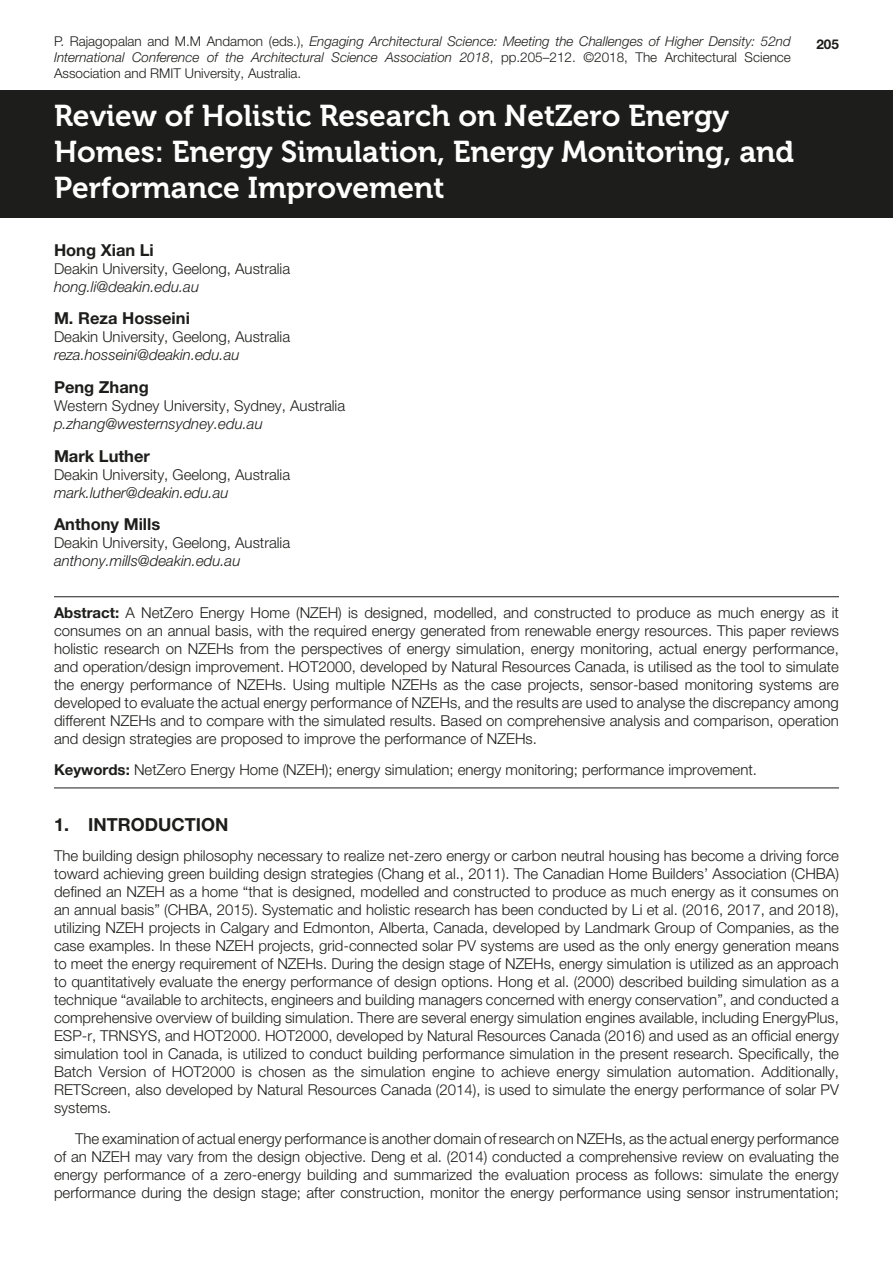
<style>
.page{position:relative;width:893px;height:1263px;background:#fff}
.page>*{position:absolute;margin:0;border:0;box-sizing:border-box;transform-origin:0 0}
._1_Body_Heading{font:30px/36px "Museo 700";color:#fff}
.t1{font:700 18px "Helvetica Neue LT Pro";color:#1d1d1b}
._2_Author_Name{font:700 16.5px "Helvetica Neue LT Pro";color:#1d1d1b}
._9_Paper_First_Parag{font:300 15px/18px "Helvetica Neue LT Pro";color:#1d1d1b;text-align:justify}
._5_Abstract{font:300 15px/18px "Helvetica Neue LT Pro";color:#1d1d1b;text-align:justify}
._10_Paper_Main_Body{font:300 15px/18px "Helvetica Neue LT Pro";color:#1d1d1b;text-align:justify}
._3_Author_Org{font:300 15px "Helvetica Neue LT Pro";color:#1d1d1b}
._4_Author_Email{font:italic 300 15px "Helvetica Neue LT Pro";color:#1d1d1b}
._6_Abstract_keywords{font:300 15px "Helvetica Neue LT Pro";color:#1d1d1b}
.A_Caption{font:italic 300 13.5px/16.2px "Helvetica Neue LT Pro";color:#1d1d1b;text-align:justify}
.t2{font:700 13.5px "Helvetica Neue LT Pro";color:#1d1d1b}
.s1{font-style:normal}
.s2{font-weight:700}
</style>
<div class="page">
<div style="left:0;top:91px;width:893px;height:127px;background:#1d1d1b"></div>
<hr style="left:54px;top:596px;width:785px;height:1px;background:#1d1d1b">
<hr style="left:54px;top:788px;width:785px;height:1px;background:#1d1d1b">
<p class="A_Caption" style="left:54px;top:33px;width:738px"><span class="s1">P. Rajagopalan and M.M Andamon (eds.),</span> Engaging Architectural Science: Meeting the Challenges of Higher Density: 52nd International Conference of the Architectural Science Association 2018<span class="s1">, pp.205–212. ©2018, The Architectural Science Association and RMIT University, Australia.</span></p>
<p class="_1_Body_Heading" style="left:54px;top:98px;width:742px">Review of Holistic Research on NetZero Energy<br>Homes: Energy Simulation, Energy Monitoring, and<br>Performance Improvement</p>
<p class="t2" style="left:816px;top:36px;width:24px">205</p>
<p class="_2_Author_Name" style="left:54px;top:240px;width:101px">Hong Xian Li</p>
<p class="_3_Author_Org" style="left:54px;top:259px;width:238px">Deakin University, Geelong, Australia</p>
<p class="_4_Author_Email" style="left:54px;top:278px;width:147px">hong.li@deakin.edu.au</p>
<p class="_2_Author_Name" style="left:54px;top:308px;width:137px">M. Reza Hosseini</p>
<p class="_3_Author_Org" style="left:54px;top:328px;width:238px">Deakin University, Geelong, Australia</p>
<p class="_4_Author_Email" style="left:54px;top:346px;width:187px">reza.hosseini@deakin.edu.au</p>
<p class="_2_Author_Name" style="left:54px;top:377px;width:96px">Peng Zhang</p>
<p class="_3_Author_Org" style="left:54px;top:396px;width:293px">Western Sydney University, Sydney, Australia</p>
<p class="_4_Author_Email" style="left:54px;top:415px;width:210px">p.zhang@westernsydney.edu.au</p>
<p class="_2_Author_Name" style="left:54px;top:445px;width:97px">Mark Luther</p>
<p class="_3_Author_Org" style="left:54px;top:465px;width:238px">Deakin University, Geelong, Australia</p>
<p class="_4_Author_Email" style="left:54px;top:483px;width:176px">mark.luther@deakin.edu.au</p>
<p class="_2_Author_Name" style="left:54px;top:514px;width:108px">Anthony Mills</p>
<p class="_3_Author_Org" style="left:54px;top:534px;width:238px">Deakin University, Geelong, Australia</p>
<p class="_4_Author_Email" style="left:54px;top:552px;width:188px">anthony.mills@deakin.edu.au</p>
<p class="_5_Abstract" style="left:54px;top:603px;width:786px"><span class="s2">Abstract:</span> A NetZero Energy Home (NZEH) is designed, modelled, and constructed to produce as much energy as it consumes on an annual basis, with the required energy generated from renewable energy resources. This paper reviews holistic research on NZEHs from the perspectives of energy simulation, energy monitoring, actual energy performance, and operation/design improvement. HOT2000, developed by Natural Resources Canada, is utilised as the tool to simulate the energy performance of NZEHs. Using multiple NZEHs as the case projects, sensor-based monitoring systems are developed to evaluate the actual energy performance of NZEHs, and the results are used to analyse the discrepancy among different NZEHs and to compare with the simulated results. Based on comprehensive analysis and comparison, operation and design strategies are proposed to improve the performance of NZEHs.</p>
<p class="_6_Abstract_keywords" style="left:54px;top:760px;width:704px"><span class="s2">Keywords:</span> NetZero Energy Home (NZEH); energy simulation; energy monitoring; performance improvement.</p>
<p class="t1" style="left:54px;top:813px;width:176px">1. INTRODUCTION</p>
<p class="_9_Paper_First_Parag" style="left:54px;top:847px;width:786px">The building design philosophy necessary to realize net-zero energy or carbon neutral housing has become a driving force toward achieving green building design strategies (Chang et al., 2011). The Canadian Home Builders’ Association (CHBA) defined an NZEH as a home “that is designed, modelled and constructed to produce as much energy as it consumes on an annual basis” (CHBA, 2015). Systematic and holistic research has been conducted by Li et al. (2016, 2017, and 2018), utilizing NZEH projects in Calgary and Edmonton, Alberta, Canada, developed by Landmark Group of Companies, as the case examples. In these NZEH projects, grid-connected solar PV systems are used as the only energy generation means to meet the energy requirement of NZEHs. During the design stage of NZEHs, energy simulation is utilized as an approach to quantitatively evaluate the energy performance of design options. Hong et al. (2000) described building simulation as a technique “available to architects, engineers and building managers concerned with energy conservation”, and conducted a comprehensive overview of building simulation. There are several energy simulation engines available, including EnergyPlus, ESP-r, TRNSYS, and HOT2000. HOT2000, developed by Natural Resources Canada (2016) and used as an official energy simulation tool in Canada, is utilized to conduct building performance simulation in the present research. Specifically, the Batch Version of HOT2000 is chosen as the simulation engine to achieve energy simulation automation. Additionally, RETScreen, also developed by Natural Resources Canada (2014), is used to simulate the energy performance of solar PV systems.</p>
<p class="_10_Paper_Main_Body" style="left:54px;top:1129px;width:787px;text-indent:21px">The examination of actual energy performance is another domain of research on NZEHs, as the actual energy performance of an NZEH may vary from the design objective. Deng et al. (2014) conducted a comprehensive review on evaluating the energy performance of a zero-energy building and summarized the evaluation process as follows: simulate the energy performance during the design stage; after construction, monitor the energy performance using sensor instrumentation;</p>
</div>
